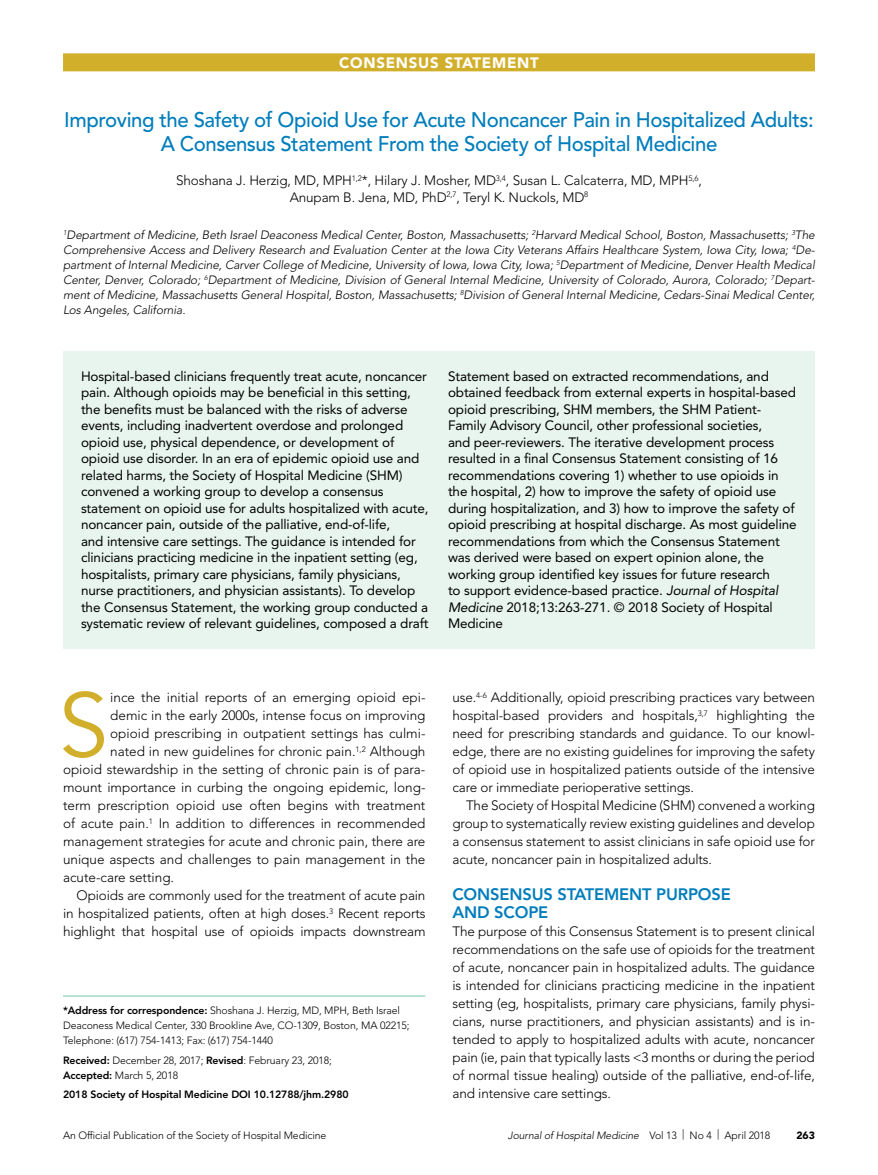
<style>
.page{position:relative;width:878px;height:1175px;background:#fff}
.page>*{position:absolute;margin:0;border:0;box-sizing:border-box;transform-origin:0 0}
.t1{font:89.7px "Avenir LT Std";color:#d2af2b}
.t2{font:500 21px/24px "Avenir LT Std";letter-spacing:-.02em;color:#007dbb;text-align:center}
.t3{font:800 16.5px/18px "Avenir LT Std";letter-spacing:-.01em;color:#007dbb}
.t4{font:900 15px "Avenir LT Std";letter-spacing:.05em;color:#fff}
.t5{font:300 13.5px/18px "Avenir LT Std";color:#000;text-align:justify}
.t6{font:13.5px/16.5px "Avenir LT Std";letter-spacing:-.01em;color:#000}
.t7{font:italic 300 12px/15px "Avenir LT Std";letter-spacing:-.01em;color:#000;text-align:justify}
.t8{font:300 10.5px/15px "Avenir LT Std";letter-spacing:-.01em;color:#000}
.t9{font:800 10.5px "Avenir LT Std";letter-spacing:-.01em;color:#000}
.t10{font:italic 300 10.5px "Avenir LT Std";letter-spacing:-.01em;color:#000}
.t11{font:900 10.5px "Avenir LT Std";color:#000}
.s1{font-style:italic}
.s2{font-weight:800}
.s3{font-style:normal}
</style>
<div class="page">
<div style="left:63px;top:53px;width:751px;height:18px;background:#d2af2b"></div>
<hr style="left:63px;top:995px;width:362px;height:1px;background:#73c8af">
<div style="left:63px;top:351px;width:751px;height:297px;background:#e8f5ef"></div>
<p class="t4" style="left:339px;top:54px;width:201px">CONSENSUS STATEMENT</p>
<h2 class="t2" style="left:64px;top:108px;width:751px">Improving the Safety of Opioid Use for Acute Noncancer Pain in Hospitalized Adults:<br>A Consensus Statement From the Society of Hospital Medicine</h2>
<p class="t5" style="left:176px;top:172px;width:527px;line-height:16.5px;text-align:center">Shoshana J. Herzig, MD, MPH<sup>1,2</sup>*, Hilary J. Mosher, MD<sup>3,4</sup>, Susan L. Calcaterra, MD, MPH<sup>5,6</sup>,<br>Anupam B. Jena, MD, PhD<sup>2,7</sup>, Teryl K. Nuckols, MD<sup>8</sup></p>
<p class="t7" style="left:63px;top:228px;width:753px"><sup>1</sup>Department of Medicine, Beth Israel Deaconess Medical Center, Boston, Massachusetts; <sup>2</sup>Harvard Medical School, Boston, Massachusetts; <sup>3</sup>The Comprehensive Access and Delivery Research and Evaluation Center at the Iowa City Veterans Affairs Healthcare System, Iowa City, Iowa; <sup>4</sup>De&shy;partment of Internal Medicine, Carver College of Medicine, University of Iowa, Iowa City, Iowa; <sup>5</sup>Department of Medicine, Denver Health Medical Center, Denver, Colorado; <sup>6</sup>Department of Medicine, Division of General Internal Medicine, University of Colorado, Aurora, Colorado; <sup>7</sup>Depart&shy;ment of Medicine, Massachusetts General Hospital, Boston, Massachusetts; <sup>8</sup>Division of General Internal Medicine, Cedars-Sinai Medical Center, Los Angeles, California.</p>
<p class="t6" style="left:81px;top:368px;width:349px">Hospital-based clinicians frequently treat acute, noncancer pain. Although opioids may be beneficial in this setting, the benefits must be balanced with the risks of adverse events, including inadvertent overdose and prolonged opioid use, physical dependence, or development of opioid use disorder. In an era of epidemic opioid use and related harms, the Society of Hospital Medicine (SHM) convened a working group to develop a consensus statement on opioid use for adults hospitalized with acute, noncancer pain, outside of the palliative, end-of-life,<br>and intensive care settings. The guidance is intended for clinicians practicing medicine in the inpatient setting (eg, hospitalists, primary care physicians, family physicians, nurse practitioners, and physician assistants). To develop the Consensus Statement, the working group conducted a systematic review of relevant guidelines, composed a draft</p>
<p class="t6" style="left:448px;top:368px;width:350px">Statement based on extracted recommendations, and obtained feedback from external experts in hospital-based opioid prescribing, SHM members, the SHM Patient-Family Advisory Council, other professional societies,<br>and peer-reviewers. The iterative development process resulted in a final Consensus Statement consisting of 16 recommendations covering 1) whether to use opioids in the hospital, 2) how to improve the safety of opioid use during hospitalization, and 3) how to improve the safety of opioid prescribing at hospital discharge. As most guideline recommendations from which the Consensus Statement was derived were based on expert opinion alone, the working group identified key issues for future research<br>to support evidence-based practice. <span class="s1">Journal of Hospital Medicine</span> 2018;13:263-271. © 2018 Society of Hospital Medicine</p>
<h1 class="t1" style="left:59px;top:673px;width:51px">S</h1>
<p class="t5" style="left:110px;top:688px;width:317px">ince the initial reports of an emerging opioid epi-</p>
<p class="t5" style="left:110px;top:706px;width:317px">demic in the early 2000s, intense focus on improving</p>
<p class="t5" style="left:110px;top:724px;width:317px">opioid prescribing in outpatient settings has culmi-</p>
<p class="t5" style="left:110px;top:742px;width:317px">nated in new guidelines for chronic pain.<sup>1,2</sup> Although</p>
<p class="t5" style="left:63px;top:760px;width:364px">opioid stewardship in the setting of chronic pain is of para-</p>
<p class="t5" style="left:63px;top:778px;width:364px">mount importance in curbing the ongoing epidemic, long-</p>
<p class="t5" style="left:63px;top:796px;width:364px">term prescription opioid use often begins with treatment</p>
<p class="t5" style="left:63px;top:814px;width:364px">of acute pain.<sup>1</sup> In addition to differences in recommended</p>
<p class="t5" style="left:63px;top:832px;width:364px">management strategies for acute and chronic pain, there are</p>
<p class="t5" style="left:63px;top:850px;width:364px">unique aspects and challenges to pain management in the</p>
<p class="t5" style="left:63px;top:868px;width:113px">acute-care setting.</p>
<p class="t5" style="left:76px;top:886px;width:350px">Opioids are commonly used for the treatment of acute pain</p>
<p class="t5" style="left:63px;top:904px;width:364px">in hospitalized patients, often at high doses.<sup>3</sup> Recent reports</p>
<p class="t5" style="left:63px;top:922px;width:364px">highlight that hospital use of opioids impacts downstream</p>
<p class="t8" style="left:63px;top:1003px;width:348px"><span class="s2">*Address for correspondence:</span> Shoshana J. Herzig, MD, MPH, Beth Israel<br>Deaconess Medical Center, 330 Brookline Ave, CO-1309, Boston, MA 02215;<br>Telephone: (617) 754-1413; Fax: (617) 754-1440</p>
<p class="t8" style="left:63px;top:1052px;width:270px"><span class="s2">Received:</span> December 28, 2017; <span class="s2">Revised</span>: February 23, 2018;<br><span class="s2">Accepted:</span> March 5, 2018</p>
<p class="t9" style="left:63px;top:1088px;width:287px">2018 Society of Hospital Medicine DOI 10.12788/jhm.2980</p>
<p class="t5" style="left:452px;top:688px;width:364px">use.<sup>4-6</sup> Additionally, opioid prescribing practices vary between hospital-based providers and hospitals,<sup>3,7</sup> highlighting the need for prescribing standards and guidance. To our knowl&shy;edge, there are no existing guidelines for improving the safety of opioid use in hospitalized patients outside of the intensive care or immediate perioperative settings.</p>
<p class="t5" style="left:452px;top:796px;width:364px;text-indent:14px">The Society of Hospital Medicine (SHM) convened a working group to systematically review existing guidelines and develop a consensus statement to assist clinicians in safe opioid use for acute, noncancer pain in hospitalized adults.</p>
<p class="t3" style="left:452px;top:885px;width:280px">CONSENSUS STATEMENT PURPOSE<br>AND SCOPE</p>
<p class="t5" style="left:452px;top:922px;width:364px">The purpose of this Consensus Statement is to present clinical recommendations on the safe use of opioids for the treatment of acute, noncancer pain in hospitalized adults. The guidance is intended for clinicians practicing medicine in the inpatient setting (eg, hospitalists, primary care physicians, family physi&shy;cians, nurse practitioners, and physician assistants) and is in&shy;tended to apply to hospitalized adults with acute, noncancer pain (ie, pain that typically lasts &lt;3 months or during the period of normal tissue healing) outside of the palliative, end-of-life, and intensive care settings.</p>
<p class="t8" style="left:63px;top:1127px;width:265px">An Official Publication of the Society of Hospital Medicine</p>
<p class="t10" style="left:508px;top:1129px;width:264px">Journal of Hospital Medicine <span class="s3">Vol 13 | No 4 | April 2018</span></p>
<p class="t11" style="left:796px;top:1128px;width:20px">263</p>
</div>
